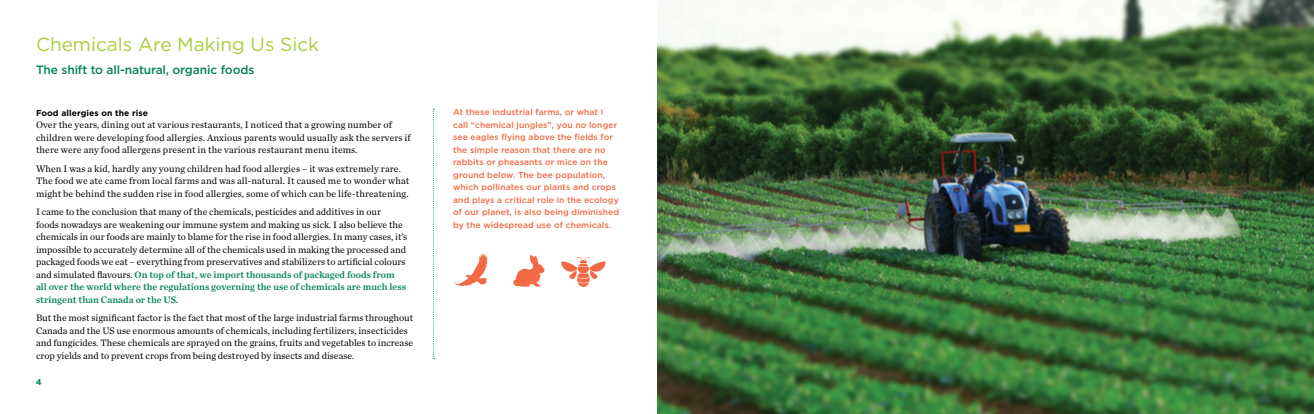
<style>
.page{position:relative;width:1314px;height:414px;background:#fff}
.page>*{position:absolute;margin:0;border:0;box-sizing:border-box;transform-origin:0 0}
.t1{font:19px "Gotham";color:#a6ce39}
.t2{font:500 12px "Gotham";letter-spacing:-.01em;color:#00835b}
.t3{font:9.8px/12.5px "Chronicle Text G1";color:#000}
.t4{font:9.8px/12.5px "Chronicle Text G1 Semi";color:#00835b}
.t5{font:500 8.5px/12.5px "Gotham";letter-spacing:.01em;color:#f26a43}
.t6{font:700 8.5px "Gotham";letter-spacing:.01em;color:#000}
.t7{font:700 8.5px "Gotham";color:#00835b}
.s1{font-family:"Chronicle Text G1";color:#000}
</style>
<div class="page">
<img style="left:657px;top:0;width:657px;height:414px">
<svg style="left:433px;top:109px;width:2px;height:250px"></svg>
<svg style="left:454px;top:253px;width:34px;height:33px"></svg>
<svg style="left:513px;top:255px;width:32px;height:32px"></svg>
<svg style="left:561px;top:257px;width:45px;height:30px"></svg>
<h1 class="t1" style="left:36px;top:32px;width:285px">Chemicals Are Making Us Sick</h1>
<p class="t2" style="left:36px;top:62px;width:220px">The shift to all-natural, organic foods</p>
<p class="t6" style="left:36px;top:107px;width:113px">Food allergies on the rise</p>
<p class="t3" style="left:36px;top:119px;width:376px">Over the years, dining out at various restaurants, I noticed that a growing number of children were developing food allergies. Anxious parents would usually ask the servers if there were any food allergens present in the various restaurant menu items.</p>
<p class="t3" style="left:36px;top:162px;width:375px">When I was a kid, hardly any young children had food allergies – it was extremely rare.<br>The food we ate came from local farms and was all-natural. It caused me to wonder what might be behind the sudden rise in food allergies, some of which can be life-threatening.</p>
<p class="t3" style="left:36px;top:206px;width:373px">I came to the conclusion that many of the chemicals, pesticides and additives in our<br>foods nowadays are weakening our immune system and making us sick. I also believe the chemicals in our foods are mainly to blame for the rise in food allergies. In many cases, it’s impossible to accurately determine all of the chemicals used in making the processed and packaged foods we eat – everything from preservatives and stabilizers to artificial colours</p>
<p class="t4" style="left:36px;top:268px;width:372px"><span class="s1">and simulated flavours.</span> On top of that, we import thousands of packaged foods from all over the world where the regulations governing the use of chemicals are much less stringent than Canada or the US.</p>
<p class="t3" style="left:36px;top:312px;width:379px">But the most significant factor is the fact that most of the large industrial farms throughout Canada and the US use enormous amounts of chemicals, including fertilizers, insecticides and fungicides. These chemicals are sprayed on the grains, fruits and vegetables to increase crop yields and to prevent crops from being destroyed by insects and disease.</p>
<p class="t7" style="left:36px;top:376px;width:7px">4</p>
<p class="t5" style="left:453px;top:106px;width:167px">At these industrial farms, or what I call “chemical jungles”, you no longer see eagles flying above the fields for the simple reason that there are no rabbits or pheasants or mice on the ground below. The bee population, which pollinates our plants and crops and plays a critical role in the ecology of our planet, is also being diminished by the widespread use of chemicals.</p>
</div>
